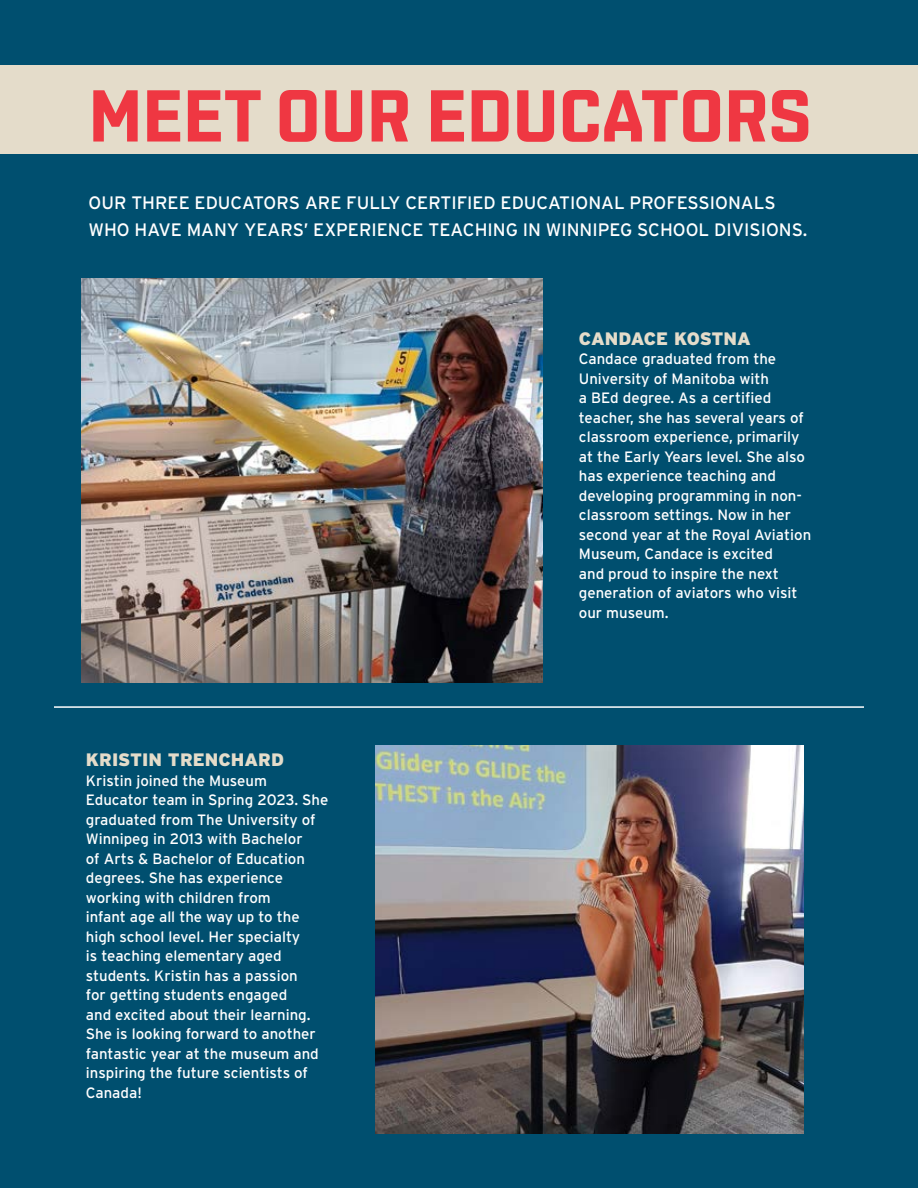
<style>
.page{position:relative;width:918px;height:1188px;background:#004f6f}
.page>*{position:absolute;margin:0;border:0;box-sizing:border-box;transform-origin:0 0}
.t1{font:700 73.5px "Shentox";color:#ef3742}
.t2{font:18px/27px "Interstate";color:#fff}
.t3{font:900 18px "Interstate";color:#e4dcca}
.t4{font:15px/19.5px "Interstate";color:#fff}
</style>
<div class="page">
<div style="left:0;top:65px;width:918px;height:88px;background:#e4dcca"></div>
<hr style="left:54px;top:706px;width:810px;height:2px;background:#fff">
<img style="left:81px;top:279px;width:461px;height:404px">
<img style="left:375px;top:745px;width:429px;height:389px">
<h1 class="t1" style="left:89px;top:72px;width:725px">MEET OUR EDUCATORS</h1>
<p class="t2" style="left:89px;top:189px;width:720px">OUR THREE EDUCATORS ARE FULLY CERTIFIED EDUCATIONAL PROFESSIONALS<br>WHO HAVE MANY YEARS’ EXPERIENCE TEACHING IN WINNIPEG SCHOOL DIVISIONS.</p>
<p class="t3" style="left:86px;top:749px;width:200px">KRISTIN TRENCHARD</p>
<p class="t4" style="left:86px;top:770px;width:244px">Kristin joined the Museum<br>Educator team in Spring 2023. She graduated from The University of<br>Winnipeg in 2013 with Bachelor<br>of Arts &amp; Bachelor of Education degrees. She has experience working with children from<br>infant age all the way up to the high school level. Her specialty<br>is teaching elementary aged students. Kristin has a passion<br>for getting students engaged<br>and excited about their learning.<br>She is looking forward to another fantastic year at the museum and inspiring the future scientists of<br>Canada!</p>
<p class="t3" style="left:579px;top:328px;width:174px">CANDACE KOSTNA</p>
<p class="t4" style="left:579px;top:349px;width:234px">Candace graduated from the<br>University of Manitoba with<br>a BEd degree. As a certified teacher, she has several years of classroom experience, primarily at the Early Years level. She also has experience teaching and developing programming in non&shy;classroom settings. Now in her second year at the Royal Aviation<br>Museum, Candace is excited<br>and proud to inspire the next generation of aviators who visit our museum.</p>
</div>
